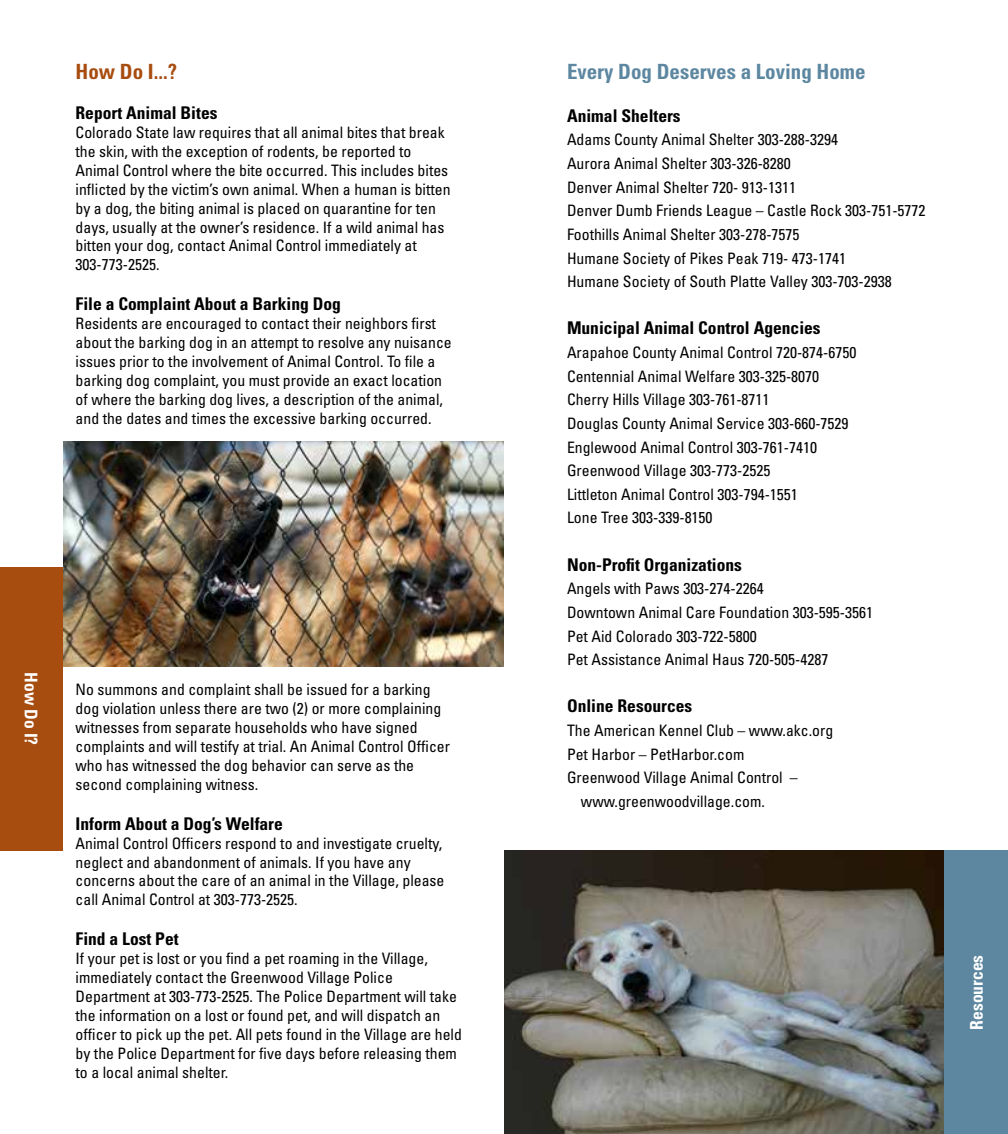
<style>
.page{position:relative;width:1008px;height:1134px;background:#fff}
.page>*{position:absolute;margin:0;border:0;box-sizing:border-box;transform-origin:0 0}
.t1{font:700 condensed 21px "Univers";color:#5d87a1}
.t2{font:700 condensed 21px "Univers";color:#a84d10}
.t3{font:700 condensed 17.5px "Univers";color:#000}
.t4{font:700 condensed 17.5px "Univers";color:#fff}
.t5{font:condensed 15.75px/18.9px "Univers";color:#000}
</style>
<div class="page">
<img style="left:504px;top:850px;width:441px;height:284px">
<img style="left:63px;top:441px;width:441px;height:226px">
<div style="left:0;top:567px;width:63px;height:283px;background:#a84d10"></div>
<div style="left:945px;top:850px;width:63px;height:284px;background:#5d87a1"></div>
<h1 class="t2" style="left:76px;top:59px;width:103px">How Do I...?</h1>
<p class="t3" style="left:76px;top:102px;width:143px">Report Animal Bites</p>
<p class="t5" style="left:76px;top:123px;width:376px">Colorado State law requires that all animal bites that break the skin, with the exception of rodents, be reported to Animal Control where the bite occurred. This includes bites inflicted by the victim’s own animal. When a human is bitten by a dog, the biting animal is placed on quarantine for ten days, usually at the owner’s residence. If a wild animal has bitten your dog, contact Animal Control immediately at 303-773-2525.</p>
<p class="t3" style="left:76px;top:293px;width:267px">File a Complaint About a Barking Dog</p>
<p class="t5" style="left:76px;top:314px;width:378px">Residents are encouraged to contact their neighbors first about the barking dog in an attempt to resolve any nuisance issues prior to the involvement of Animal Control. To file a barking dog complaint, you must provide an exact location of where the barking dog lives, a description of the animal, and the dates and times the excessive barking occurred.</p>
<p class="t4" style="left:42px;top:672px;width:74px;rotate:90deg">How Do I?</p>
<p class="t5" style="left:76px;top:680px;width:376px">No summons and complaint shall be issued for a barking dog violation unless there are two (2) or more complaining witnesses from separate households who have signed complaints and will testify at trial. An Animal Control Officer who has witnessed the dog behavior can serve as the second complaining witness.</p>
<p class="t3" style="left:76px;top:813px;width:209px">Inform About a Dog’s Welfare</p>
<p class="t5" style="left:76px;top:833px;width:370px">Animal Control Officers respond to and investigate cruelty, neglect and abandonment of animals. If you have any concerns about the care of an animal in the Village, please call Animal Control at 303-773-2525.</p>
<p class="t3" style="left:76px;top:928px;width:105px">Find a Lost Pet</p>
<p class="t5" style="left:76px;top:949px;width:388px">If your pet is lost or you find a pet roaming in the Village, immediately contact the Greenwood Village Police Department at 303-773-2525. The Police Department will take the information on a lost or found pet, and will dispatch an officer to pick up the pet. All pets found in the Village are held by the Police Department for five days before releasing them to a local animal shelter.</p>
<h1 class="t1" style="left:567px;top:59px;width:300px">Every Dog Deserves a Loving Home</h1>
<p class="t3" style="left:567px;top:105px;width:115px">Animal Shelters</p>
<p class="t5" style="left:567px;top:128px;width:360px;line-height:23.6px">Adams County Animal Shelter 303-288-3294<br>Aurora Animal Shelter 303-326-8280<br>Denver Animal Shelter 720- 913-1311<br>Denver Dumb Friends League – Castle Rock 303-751-5772<br>Foothills Animal Shelter 303-278-7575<br>Humane Society of Pikes Peak 719- 473-1741<br>Humane Society of South Platte Valley 303-703-2938</p>
<p class="t3" style="left:567px;top:317px;width:255px">Municipal Animal Control Agencies</p>
<p class="t5" style="left:567px;top:340px;width:291px;line-height:23.6px">Arapahoe County Animal Control 720-874-6750<br>Centennial Animal Welfare 303-325-8070<br>Cherry Hills Village 303-761-8711<br>Douglas County Animal Service 303-660-7529<br>Englewood Animal Control 303-761-7410<br>Greenwood Village 303-773-2525<br>Littleton Animal Control 303-794-1551<br>Lone Tree 303-339-8150</p>
<p class="t3" style="left:567px;top:554px;width:176px">Non-Profit Organizations</p>
<p class="t5" style="left:567px;top:576px;width:308px;line-height:23.6px">Angels with Paws 303-274-2264<br>Downtown Animal Care Foundation 303-595-3561<br>Pet Aid Colorado 303-722-5800<br>Pet Assistance Animal Haus 720-505-4287</p>
<p class="t3" style="left:567px;top:695px;width:127px">Online Resources</p>
<p class="t5" style="left:567px;top:721px;width:268px">The American Kennel Club – www.akc.org</p>
<p class="t5" style="left:567px;top:744px;width:179px">Pet Harbor – PetHarbor.com</p>
<p class="t5" style="left:567px;top:768px;width:232px">Greenwood Village Animal Control –</p>
<p class="t5" style="left:581px;top:791px;width:185px">www.greenwoodvillage.com.</p>
<p class="t4" style="left:966px;top:1030px;width:76px;rotate:-90deg">Resources</p>
</div>
